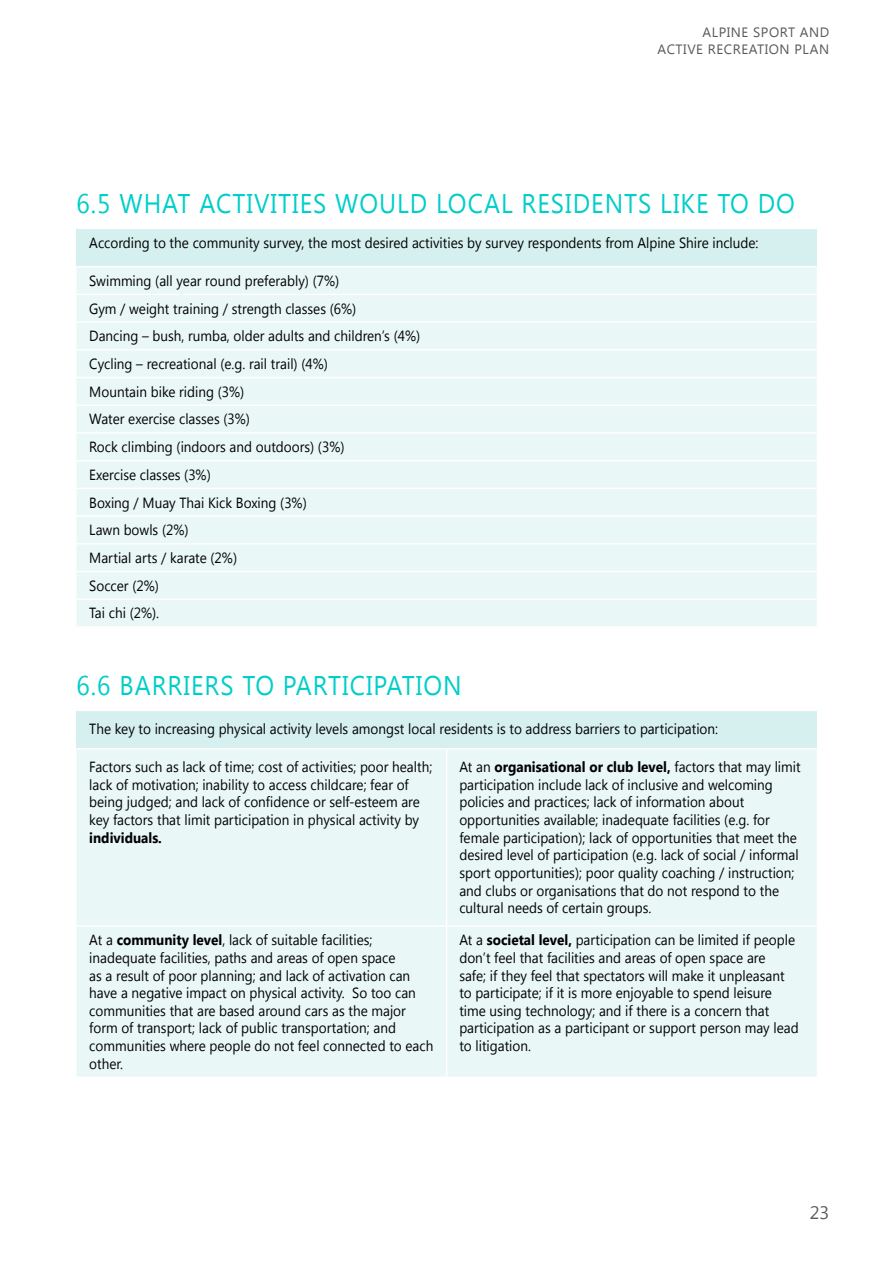
<style>
.page{position:relative;width:893px;height:1263px;background:#fff}
.page>*{position:absolute;margin:0;border:0;box-sizing:border-box;transform-origin:0 0}
.small_heading{font:27px "Lao UI";letter-spacing:.04em;color:#00cec9;scale:.92 1}
.t1{font:18px "Lao UI";color:#58595b}
.emphasis{font:14.7px/17.7px "Lao UI";color:#000;scale:.92 1}
.text{font:14.7px "Lao UI";color:#000;scale:.92 1}
.t2{font:13.5px/16.2px "Lao UI";letter-spacing:.04em;color:#58595b;text-align:right}
.s1{font-weight:700}
</style>
<div class="page">
<div style="left:77px;top:228px;width:740px;height:39px;background:#d5f0ef"></div>
<div style="left:77px;top:267px;width:740px;height:359px;background:#e9f7f7"></div>
<hr style="left:77px;top:228px;width:740px;height:1px;background:#fff">
<hr style="left:77px;top:266px;width:740px;height:1px;background:#fff">
<hr style="left:77px;top:294px;width:740px;height:1px;background:#fff">
<hr style="left:77px;top:321px;width:740px;height:2px;background:#fff">
<hr style="left:77px;top:349px;width:740px;height:2px;background:#fff">
<hr style="left:77px;top:377px;width:740px;height:1px;background:#fff">
<hr style="left:77px;top:404px;width:740px;height:2px;background:#fff">
<hr style="left:77px;top:432px;width:740px;height:2px;background:#fff">
<hr style="left:77px;top:460px;width:740px;height:1px;background:#fff">
<hr style="left:77px;top:488px;width:740px;height:1px;background:#fff">
<hr style="left:77px;top:515px;width:740px;height:2px;background:#fff">
<hr style="left:77px;top:543px;width:740px;height:1px;background:#fff">
<hr style="left:77px;top:571px;width:740px;height:1px;background:#fff">
<hr style="left:77px;top:598px;width:740px;height:2px;background:#fff">
<div style="left:77px;top:710px;width:740px;height:39px;background:#d5f0ef"></div>
<div style="left:77px;top:749px;width:740px;height:327px;background:#e9f7f7"></div>
<hr style="left:77px;top:710px;width:370px;height:1px;background:#fff">
<hr style="left:447px;top:710px;width:370px;height:1px;background:#fff">
<hr style="left:77px;top:748px;width:370px;height:1px;background:#fff">
<hr style="left:447px;top:748px;width:370px;height:1px;background:#fff">
<hr style="left:446px;top:749px;width:1px;height:176px;background:#fff">
<hr style="left:77px;top:925px;width:370px;height:2px;background:#fff">
<hr style="left:447px;top:925px;width:370px;height:2px;background:#fff">
<hr style="left:446px;top:927px;width:1px;height:149px;background:#fff">
<p class="t2" style="left:658px;top:24px;width:173px">ALPINE SPORT AND<br>ACTIVE RECREATION PLAN</p>
<p class="small_heading" style="left:77px;top:185px;width:782px">6.5 WHAT ACTIVITIES WOULD LOCAL RESIDENTS LIKE TO DO</p>
<p class="text" style="left:89px;top:233px;width:729px">According to the community survey, the most desired activities by survey respondents from Alpine Shire include:</p>
<p class="text" style="left:89px;top:271px;width:273px">Swimming (all year round preferably) (7%)</p>
<p class="text" style="left:89px;top:299px;width:292px">Gym / weight training / strength classes (6%)</p>
<p class="text" style="left:89px;top:326px;width:361px">Dancing – bush, rumba, older adults and children’s (4%)</p>
<p class="text" style="left:89px;top:354px;width:261px">Cycling – recreational (e.g. rail trail) (4%)</p>
<p class="text" style="left:89px;top:382px;width:170px">Mountain bike riding (3%)</p>
<p class="text" style="left:89px;top:409px;width:176px">Water exercise classes (3%)</p>
<p class="text" style="left:89px;top:437px;width:279px">Rock climbing (indoors and outdoors) (3%)</p>
<p class="text" style="left:89px;top:465px;width:134px">Exercise classes (3%)</p>
<p class="text" style="left:89px;top:492px;width:238px">Boxing / Muay Thai Kick Boxing (3%)</p>
<p class="text" style="left:89px;top:520px;width:109px">Lawn bowls (2%)</p>
<p class="text" style="left:89px;top:548px;width:162px">Martial arts / karate (2%)</p>
<p class="text" style="left:89px;top:576px;width:77px">Soccer (2%)</p>
<p class="text" style="left:89px;top:603px;width:77px">Tai chi (2%).</p>
<p class="small_heading" style="left:77px;top:667px;width:420px">6.6 BARRIERS TO PARTICIPATION</p>
<p class="text" style="left:89px;top:719px;width:685px">The key to increasing physical activity levels amongst local residents is to address barriers to participation:</p>
<p class="emphasis" style="left:89px;top:757px;width:374px">Factors such as lack of time; cost of activities; poor health; lack of motivation; inability to access childcare; fear of being judged; and lack of confidence or self-esteem are key factors that limit participation in physical activity by <span class="s1">individuals.</span></p>
<p class="emphasis" style="left:459px;top:757px;width:372px">At an <span class="s1">organisational or club level,</span> factors that may limit participation include lack of inclusive and welcoming policies and practices; lack of information about opportunities available; inadequate facilities (e.g. for female participation); lack of opportunities that meet the desired level of participation (e.g. lack of social / informal sport opportunities); poor quality coaching / instruction; and clubs or organisations that do not respond to the cultural needs of certain groups.</p>
<p class="emphasis" style="left:89px;top:931px;width:375px">At a <span class="s1">community level</span>, lack of suitable facilities; inadequate facilities, paths and areas of open space<br>as a result of poor planning; and lack of activation can have a negative impact on physical activity. So too can communities that are based around cars as the major form of transport; lack of public transportation; and communities where people do not feel connected to each other.</p>
<p class="emphasis" style="left:459px;top:931px;width:370px">At a <span class="s1">societal level,</span> participation can be limited if people don’t feel that facilities and areas of open space are<br>safe; if they feel that spectators will make it unpleasant to participate; if it is more enjoyable to spend leisure time using technology; and if there is a concern that participation as a participant or support person may lead to litigation.</p>
<p class="t1" style="left:810px;top:1200px;width:21px">23</p>
</div>
